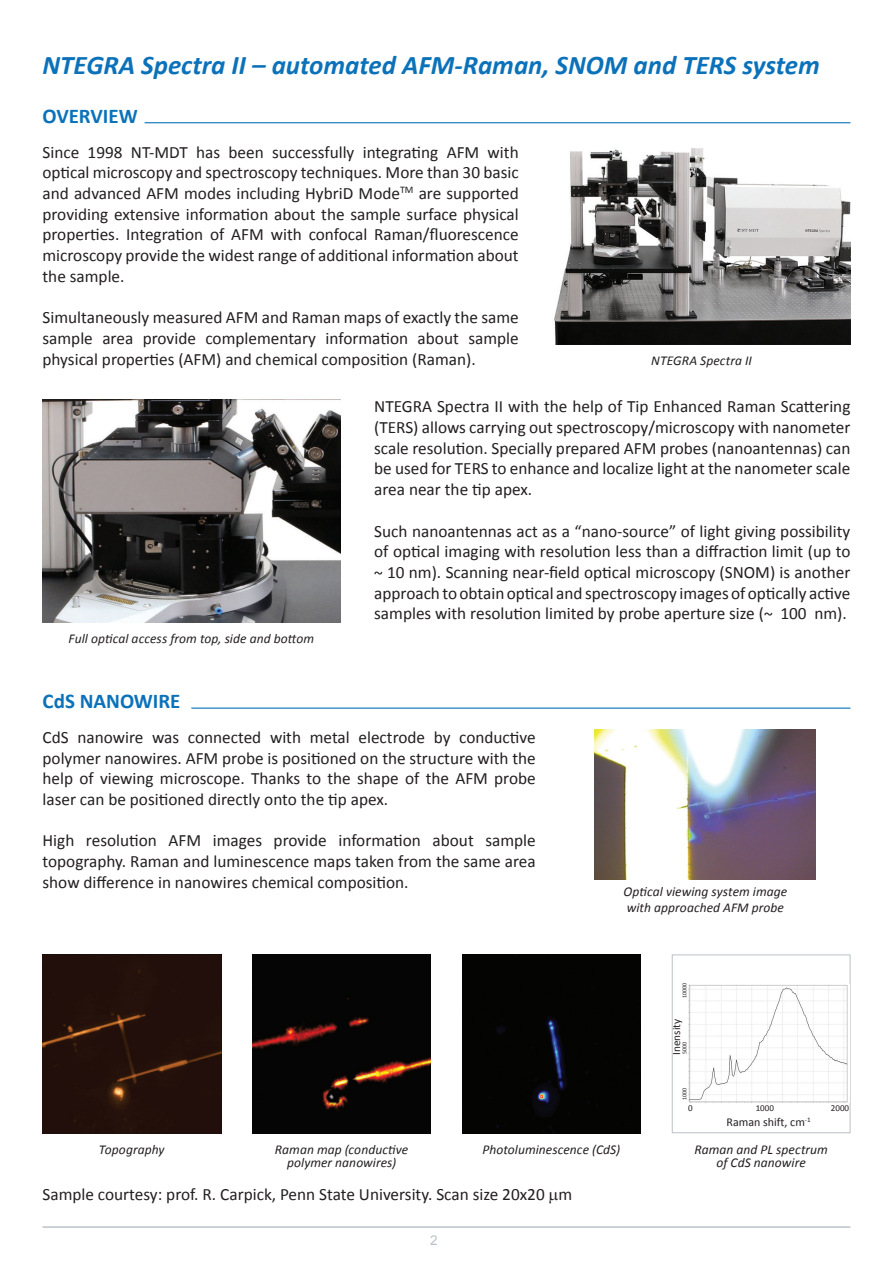
<style>
.page{position:relative;width:893px;height:1263px;background:#fff}
.page>*{position:absolute;margin:0;border:0;box-sizing:border-box;transform-origin:0 0}
.t1{font:italic 700 27px "Calibri";color:#0b72ba}
.t2{font:700 21px "Calibri";color:#0b72ba}
.t3{font:17.25px/20.7px "Calibri";color:#231f20;text-align:justify}
.t4{font:italic 13.5px/13.5px "Calibri";letter-spacing:.005em;color:#231f20;text-align:center}
.t5{font:13.5px "Arial";color:#bcc2c7}
.t6{font:12px "Calibri";color:#231f20}
.t7{font:11.25px "Calibri";color:#231f20}
.t8{font:9px "Calibri";color:#231f20}
.t9{font:6px "Calibri";color:#231f20}
</style>
<div class="page">
<hr style="left:43px;top:1226px;width:807px;height:2px;background:#bcc2c7">
<hr style="left:145px;top:122px;width:705px;height:1px;background:#0b72ba">
<img style="left:43px;top:399px;width:297px;height:223px">
<hr style="left:191px;top:707px;width:659px;height:2px;background:#0b72ba">
<img style="left:252px;top:954px;width:179px;height:179px">
<div style="left:43px;top:954px;width:178px;height:179px;background:#220f0b"></div>
<div style="left:462px;top:954px;width:179px;height:179px;background:#040503"></div>
<img style="left:595px;top:730px;width:221px;height:149px">
<div style="left:672px;top:954px;width:178px;height:179px;border:1px solid #bcc2c7"></div>
<img style="left:688px;top:984px;width:161px;height:119px">
<img style="left:554px;top:148px;width:296px;height:196px">
<p class="t1" style="left:43px;top:46px;width:779px">NTEGRA Spectra II – automated AFM-Raman, SNOM and TERS system</p>
<p class="t2" style="left:43px;top:101px;width:97px">OVERVIEW</p>
<p class="t3" style="left:43px;top:141px;width:478px">Since 1998 NT-MDT has been successfully integrating AFM with optical microscopy and spectroscopy techniques. More than 30 basic and advanced AFM modes including HybriD Mode<sup>TM</sup> are supported providing extensive information about the sample surface physical properties. Integration of AFM with confocal Raman/fluorescence microscopy provide the widest range of additional information about the sample.</p>
<p class="t3" style="left:43px;top:307px;width:478px">Simultaneously measured AFM and Raman maps of exactly the same sample area provide complementary information about sample physical properties (AFM) and chemical composition (Raman).</p>
<p class="t4" style="left:651px;top:353px;width:102px">NTEGRA Spectra II</p>
<p class="t4" style="left:69px;top:631px;width:247px">Full optical access from top, side and bottom</p>
<p class="t2" style="left:43px;top:686px;width:139px">CdS NANOWIRE</p>
<p class="t3" style="left:374px;top:396px;width:478px">NTEGRA Spectra II with the help of Tip Enhanced Raman Scattering (TERS) allows carrying out spectroscopy/microscopy with nanometer scale resolution. Specially prepared AFM probes (nanoantennas) can be used for TERS to enhance and localize light at the nanometer scale area near the tip apex.</p>
<p class="t3" style="left:374px;top:520px;width:478px">Such nanoantennas act as a “nano-source” of light giving possibility of optical imaging with resolution less than a diffraction limit (up to ~ 10 nm). Scanning near-field optical microscopy (SNOM) is another approach to obtain optical and spectroscopy images of optically active samples with resolution limited by probe aperture size (~ 100 nm).</p>
<p class="t3" style="left:43px;top:726px;width:495px">CdS nanowire was connected with metal electrode by conductive polymer nanowires. AFM probe is positioned on the structure with the help of viewing microscope. Thanks to the shape of the AFM probe laser can be positioned directly onto the tip apex.</p>
<p class="t3" style="left:43px;top:830px;width:495px">High resolution AFM images provide information about sample topography. Raman and luminescence maps taken from the same area show difference in nanowires chemical composition.</p>
<p class="t4" style="left:623px;top:884px;width:165px">Optical viewing system image</p>
<p class="t4" style="left:627px;top:900px;width:159px">with approached AFM probe</p>
<p class="t9" style="left:680px;top:998px;width:17px;rotate:-90deg">10000</p>
<p class="t7" style="left:669px;top:1055px;width:38px;rotate:-90deg">Inensity</p>
<p class="t9" style="left:680px;top:1054px;width:14px;rotate:-90deg">5000</p>
<p class="t9" style="left:680px;top:1100px;width:14px;rotate:-90deg">1000</p>
<p class="t8" style="left:688px;top:1102px;width:6px">0</p>
<p class="t8" style="left:756px;top:1102px;width:20px">1000</p>
<p class="t8" style="left:831px;top:1102px;width:20px">2000</p>
<p class="t6" style="left:726px;top:1113px;width:86px">Raman shift, cm<sup>-1</sup></p>
<p class="t4" style="left:99px;top:1142px;width:67px">Topography</p>
<p class="t4" style="left:275px;top:1142px;width:135px">Raman map (conductive polymer nanowires)</p>
<p class="t4" style="left:483px;top:1142px;width:139px">Photoluminescence (CdS)</p>
<p class="t3" style="left:43px;top:1183px;width:531px">Sample courtesy: prof. R. Carpick, Penn State University. Scan size 20x20 m</p>
<p class="t5" style="left:430px;top:1231px;width:9px">2</p>
<p class="t4" style="left:694px;top:1142px;width:135px">Raman and PL spectrum of CdS nanowire</p>
</div>
